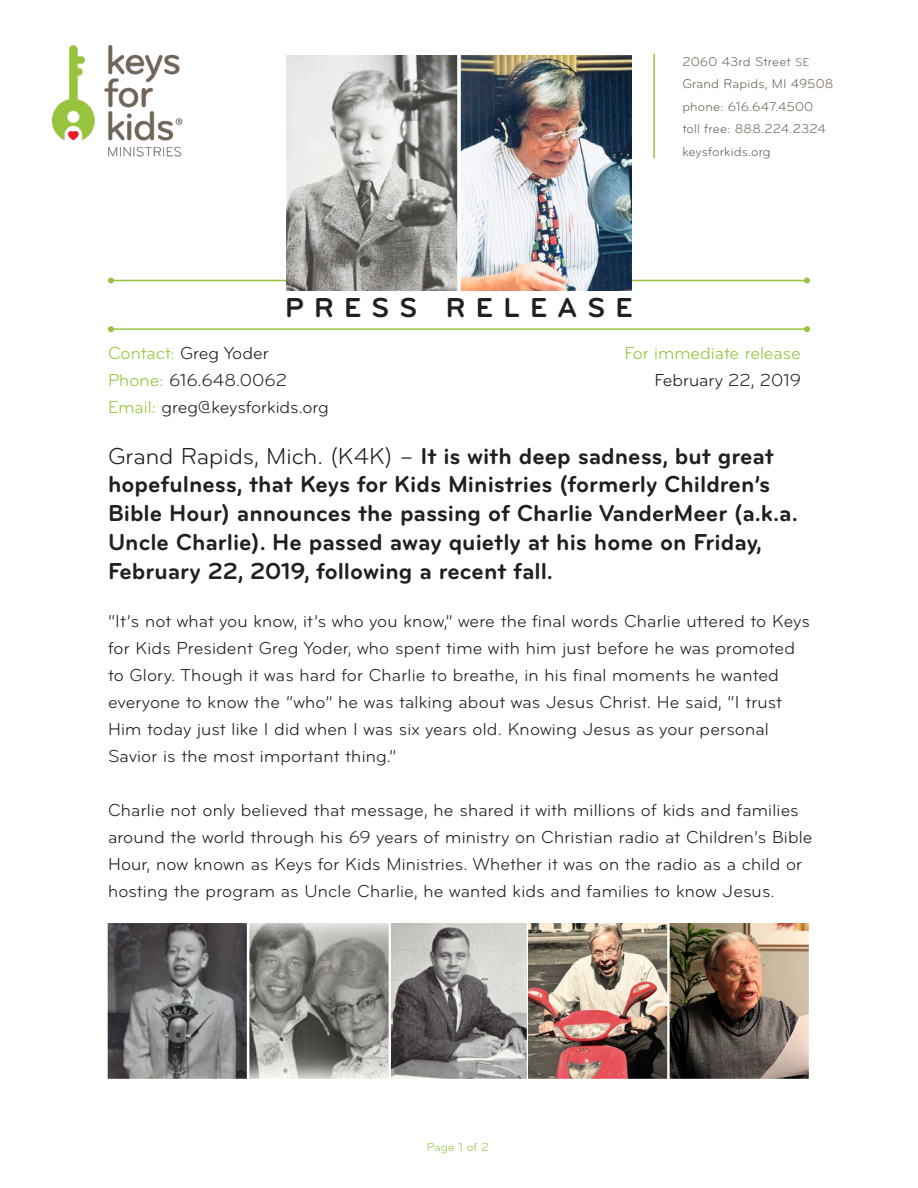
<style>
.page{position:relative;width:918px;height:1188px;background:#fff}
.page>*{position:absolute;margin:0;border:0;box-sizing:border-box;transform-origin:0 0}
.t1{font:700 28.5px "Bryant";letter-spacing:.36em;color:#231f20}
.t2{font:700 24px/28.8px "Bryant";color:#231f20}
.t3{font:18px/27px "Bryant";letter-spacing:.01em;color:#231f20}
.t4{font:18px "Bryant";color:#98c33c}
.Footer-incidentals{font:13.2px/22.5px "Bryant";letter-spacing:.015em;color:#6e6458}
.Footer-incidentals-2{font:12px "Bryant";letter-spacing:.015em;color:#98c33c}
.s1{font-size:11.55px}
.s2{color:#98c33c}
.s3{font-weight:400}
</style>
<div class="page">
<img style="left:52px;top:46px;width:131px;height:111px">
<hr style="left:653px;top:54px;width:2px;height:104px;background:#98c33c">
<hr style="left:111px;top:280px;width:696px;height:1px;background:#98c33c">
<svg style="left:108px;top:278px;width:6px;height:6px"></svg>
<svg style="left:804px;top:278px;width:6px;height:6px"></svg>
<hr style="left:111px;top:328px;width:696px;height:2px;background:#98c33c">
<svg style="left:108px;top:326px;width:6px;height:6px"></svg>
<svg style="left:804px;top:326px;width:6px;height:6px"></svg>
<img style="left:286px;top:56px;width:346px;height:234px">
<img style="left:107px;top:923px;width:702px;height:156px">
<p class="Footer-incidentals" style="left:682px;top:50px;width:129px">2060 43rd Street <span class="s1">se</span></p>
<p class="Footer-incidentals" style="left:682px;top:73px;width:153px">Grand Rapids, MI 49508 phone: 616.647.4500</p>
<p class="Footer-incidentals" style="left:682px;top:118px;width:145px">toll free: 888.224.2324</p>
<p class="Footer-incidentals" style="left:682px;top:140px;width:90px">keysforkids.org</p>
<p class="t1" style="left:285px;top:290px;width:349px">PRESS RELEASE</p>
<p class="t3" style="left:108px;top:340px;width:162px"><span class="s2">Contact:</span> Greg Yoder</p>
<p class="t4" style="left:625px;top:342px;width:178px">For immediate release</p>
<p class="t3" style="left:108px;top:367px;width:180px"><span class="s2">Phone:</span> 616.648.0062</p>
<p class="t3" style="left:655px;top:367px;width:148px">February 22, 2019</p>
<p class="t3" style="left:108px;top:394px;width:222px"><span class="s2">Email:</span> greg@keysforkids.org</p>
<p class="t2" style="left:108px;top:441px;width:691px"><span class="s3">Grand Rapids, Mich. (K4K) –</span> It is with deep sadness, but great hopefulness, that Keys for Kids Ministries (formerly Children’s Bible Hour) announces the passing of Charlie VanderMeer (a.k.a.<br>Uncle Charlie). He passed away quietly at his home on Friday, February 22, 2019, following a recent fall.</p>
<p class="t3" style="left:108px;top:608px;width:703px">“It’s not what you know, it’s who you know,” were the final words Charlie uttered to Keys for Kids President Greg Yoder, who spent time with him just before he was promoted to Glory. Though it was hard for Charlie to breathe, in his final moments he wanted everyone to know the “who” he was talking about was Jesus Christ. He said, “I trust Him today just like I did when I was six years old. Knowing Jesus as your personal Savior is the most important thing.”</p>
<p class="t3" style="left:108px;top:797px;width:706px">Charlie not only believed that message, he shared it with millions of kids and families around the world through his 69 years of ministry on Christian radio at Children’s Bible Hour, now known as Keys for Kids Ministries. Whether it was on the radio as a child or hosting the program as Uncle Charlie, he wanted kids and families to know Jesus.</p>
<p class="Footer-incidentals-2" style="left:427px;top:1140px;width:64px">Page 1 of 2</p>
</div>
